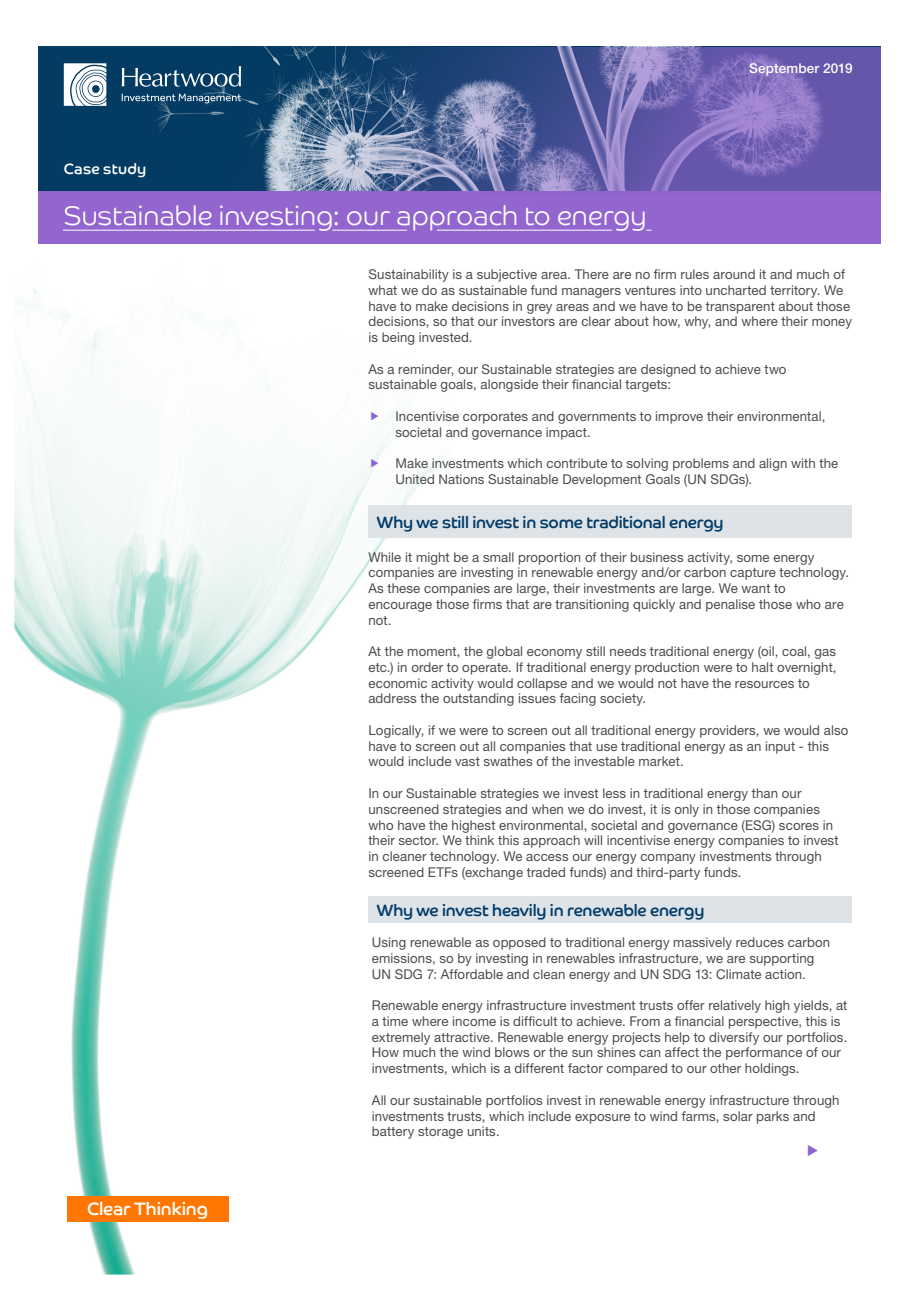
<style>
.page{position:relative;width:919px;height:1289px;background:#fff}
.page>*{position:absolute;margin:0;border:0;box-sizing:border-box;transform-origin:0 0}
.t1{font:300 27px "Co Headline";letter-spacing:.01em;color:#fff}
.t2{font:18px "Co Headline";letter-spacing:-.005em;color:#fff}
.t3{font:16.5px "Co Headline";letter-spacing:-.015em;color:#003b68}
.t4{font:15px "Co Headline";letter-spacing:.02em;color:#fff}
.t5{font:13.5px/15.8px "Helvetica Neue LT Std";letter-spacing:.01em;color:#4b4c4d}
._07b_STRATEGIC_SUB_H{font:500 13.5px "Helvetica Neue LT Pro";letter-spacing:.01em;color:#fff}
</style>
<div class="page">
<img style="left:16px;top:288px;width:436px;height:984px">
<div style="left:67px;top:1196px;width:161px;height:26px;background:#f70"></div>
<div style="left:38px;top:191px;width:842px;height:52px;background:#9266ce"></div>
<hr style="left:63px;top:230px;width:252px;height:1px;background:#fff">
<svg style="left:38px;top:47px;width:842px;height:144px;background:#4f5f96"></svg>
<svg style="left:122px;top:66px;width:119px;height:21px;background:#3c6785"></svg>
<svg style="left:64px;top:63px;width:42px;height:43px"></svg>
<svg style="left:122px;top:94px;width:119px;height:9px"></svg>
<div style="left:368px;top:505px;width:484px;height:33px;background:#dee3e8"></div>
<div style="left:368px;top:896px;width:484px;height:26px;background:#dee3e8"></div>
<hr style="left:332px;top:230px;width:75px;height:1px;background:#fff">
<hr style="left:437px;top:230px;width:175px;height:1px;background:#fff">
<svg style="left:371px;top:411px;width:7px;height:9px"></svg>
<svg style="left:371px;top:459px;width:7px;height:8px"></svg>
<p class="t4" style="left:64px;top:160px;width:84px">Case study</p>
<p class="t1" style="left:64px;top:200px;width:584px">Sustainable investing: our approach to energy</p>
<p class="_07b_STRATEGIC_SUB_H" style="left:749px;top:60px;width:105px">September 2019</p>
<p class="t2" style="left:87px;top:1198px;width:122px">Clear Thinking</p>
<p class="t5" style="left:368px;top:266px;width:485px">Sustainability is a subjective area. There are no firm rules around it and much of what we do as sustainable fund managers ventures into uncharted territory. We have to make decisions in grey areas and we have to be transparent about those decisions, so that our investors are clear about how, why, and where their money is being invested.</p>
<p class="t5" style="left:368px;top:360px;width:419px">As a reminder, our Sustainable strategies are designed to achieve two sustainable goals, alongside their financial targets:</p>
<p class="t5" style="left:395px;top:408px;width:431px">Incentivise corporates and governments to improve their environmental, societal and governance impact.</p>
<p class="t5" style="left:395px;top:455px;width:444px">Make investments which contribute to solving problems and align with the<br>United Nations Sustainable Development Goals (UN SDGs).</p>
<p class="t3" style="left:377px;top:513px;width:348px">Why we still invest in some traditional energy</p>
<p class="t5" style="left:368px;top:548px;width:482px">While it might be a small proportion of their business activity, some energy companies are investing in renewable energy and/or carbon capture technology.<br>As these companies are large, their investments are large. We want to encourage those firms that are transitioning quickly and penalise those who are not.</p>
<p class="t5" style="left:368px;top:643px;width:469px">At the moment, the global economy still needs traditional energy (oil, coal, gas etc.) in order to operate. If traditional energy production were to halt overnight, economic activity would collapse and we would not have the resources to address the outstanding issues facing society.</p>
<p class="t5" style="left:368px;top:722px;width:481px">Logically, if we were to screen out all traditional energy providers, we would also have to screen out all companies that use traditional energy as an input - this would include vast swathes of the investable market.</p>
<p class="t5" style="left:368px;top:785px;width:471px">In our Sustainable strategies we invest less in traditional energy than our unscreened strategies and when we do invest, it is only in those companies who have the highest environmental, societal and governance (ESG) scores in their sector. We think this approach will incentivise energy companies to invest in cleaner technology. We access our energy company investments through screened ETFs (exchange traded funds) and third-party funds.</p>
<p class="t3" style="left:377px;top:900px;width:329px">Why we invest heavily in renewable energy</p>
<p class="t5" style="left:372px;top:934px;width:460px">Using renewable as opposed to traditional energy massively reduces carbon emissions, so by investing in renewables infrastructure, we are supporting<br>UN SDG 7: Affordable and clean energy and UN SDG 13: Climate action.</p>
<p class="t5" style="left:372px;top:997px;width:477px">Renewable energy infrastructure investment trusts offer relatively high yields, at a time where income is difficult to achieve. From a financial perspective, this is extremely attractive. Renewable energy projects help to diversify our portfolios.<br>How much the wind blows or the sun shines can affect the performance of our investments, which is a different factor compared to our other holdings.</p>
<p class="t5" style="left:372px;top:1091px;width:469px">All our sustainable portfolios invest in renewable energy infrastructure through investments trusts, which include exposure to wind farms, solar parks and battery storage units.</p>
</div>
